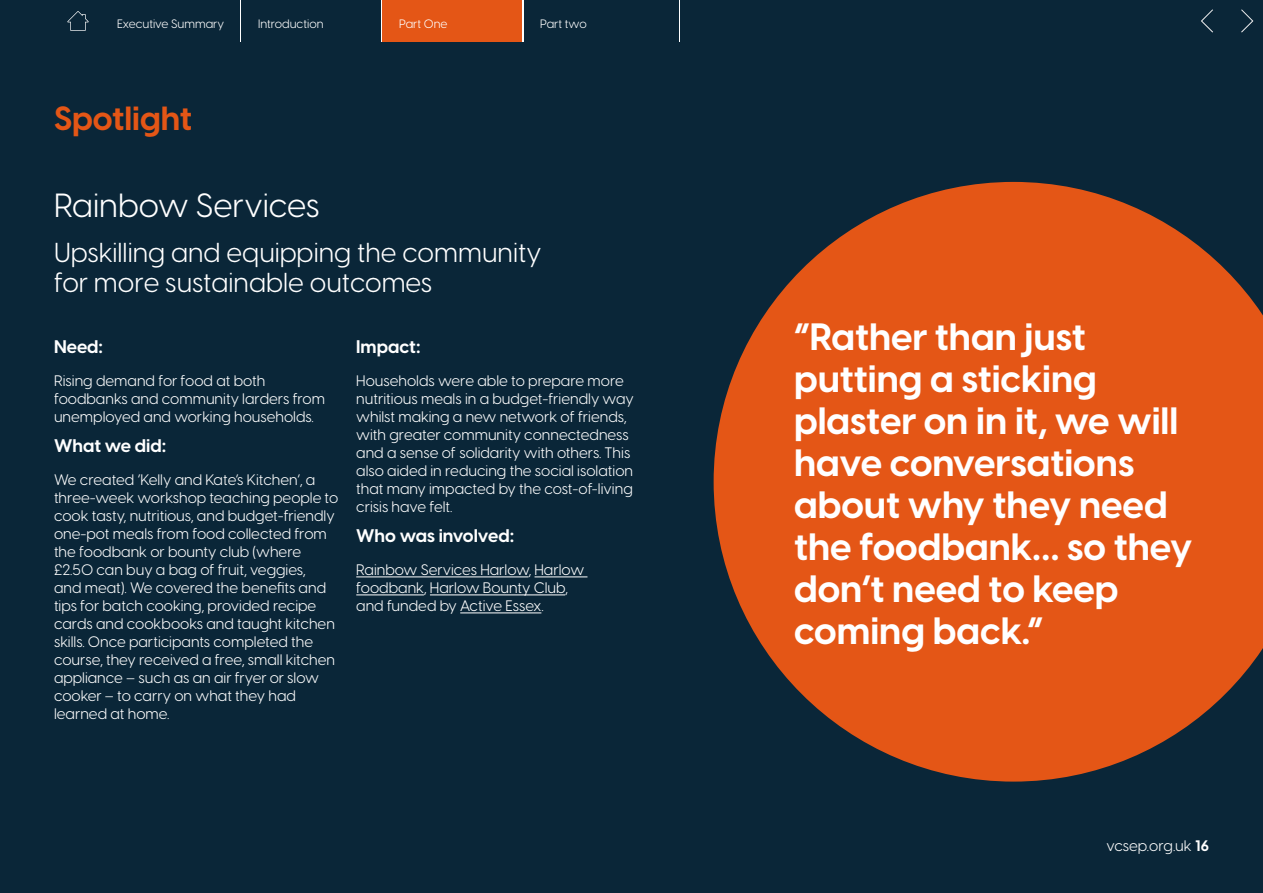
<style>
.page{position:relative;width:1263px;height:893px;background:#fff}
.page>*{position:absolute;margin:0;border:0;box-sizing:border-box;transform-origin:0 0}
.t1{font:700 37.5px/42px "Visby CF";color:#fff}
.t2{font:33px "Visby CF";color:#fff}
.t3{font:700 33px "Visby CF";color:#e45616}
.t4{font:27px/30px "Visby CF";color:#fff}
.t5{font:700 18px "Visby CF";color:#fff}
.t6{font:15px/18px "Visby CF";color:#fff}
.t7{font:12px "Visby CF";color:#fff}
.s1{font-weight:700}
</style>
<div class="page">
<div style="left:0;top:43px;width:1263px;height:850px;background:#0a2638"></div>
<svg style="left:714px;top:182px;width:549px;height:600px;fill:#e45616"></svg>
<hr style="left:356px;top:576px;width:172px;height:1px;background:#fff">
<hr style="left:534px;top:576px;width:53px;height:1px;background:#fff">
<hr style="left:356px;top:594px;width:68px;height:1px;background:#fff">
<hr style="left:430px;top:594px;width:135px;height:1px;background:#fff">
<hr style="left:460px;top:612px;width:81px;height:1px;background:#fff">
<div style="left:104px;top:0;width:136px;height:42px;background:#0a2638"></div>
<div style="left:0;top:0;width:102px;height:42px;background:#0a2638"></div>
<div style="left:680px;top:0;width:514px;height:42px;background:#0a2638"></div>
<div style="left:524px;top:0;width:154px;height:42px;background:#0a2638"></div>
<div style="left:1189px;top:0;width:36px;height:42px;background:#0a2638"></div>
<div style="left:1227px;top:0;width:36px;height:42px;background:#0a2638"></div>
<svg style="left:1201px;top:9px;width:12px;height:23px"></svg>
<svg style="left:1241px;top:9px;width:12px;height:23px"></svg>
<div style="left:242px;top:0;width:139px;height:42px;background:#0a2638"></div>
<svg style="left:67px;top:11px;width:22px;height:20px"></svg>
<div style="left:383px;top:0;width:139px;height:42px;background:#e45616"></div>
<p class="t7" style="left:117px;top:15px;width:109px">Executive Summary</p>
<p class="t7" style="left:258px;top:15px;width:67px">Introduction</p>
<p class="t7" style="left:424px;top:15px;width:23px">one</p>
<p class="t7" style="left:540px;top:15px;width:48px">Part two</p>
<p class="t7" style="left:399px;top:15px;width:50px">Part One</p>
<p class="t7" style="left:565px;top:15px;width:25px">Two</p>
<h2 class="t3" style="left:54px;top:93px;width:140px">Spotlight</h2>
<h2 class="t2" style="left:54px;top:180px;width:267px">Rainbow Services</h2>
<h3 class="t4" style="left:54px;top:235px;width:489px">Upskilling and equipping the community for more sustainable outcomes</h3>
<p class="t5" style="left:54px;top:333px;width:51px">Need:</p>
<p class="t6" style="left:54px;top:371px;width:272px">Rising demand for food at both foodbanks and community larders from unemployed and working households.</p>
<p class="t5" style="left:54px;top:432px;width:114px">What we did:</p>
<p class="t6" style="left:54px;top:470px;width:286px">We created ‘Kelly and Kate’s Kitchen’, a three-week workshop teaching people to cook tasty, nutritious, and budget-friendly one-pot meals from food collected from the foodbank or bounty club (where £2.50 can buy a bag of fruit, veggies,<br>and meat). We covered the benefits and tips for batch cooking, provided recipe cards and cookbooks and taught kitchen skills. Once participants completed the course, they received a free, small kitchen appliance – such as an air fryer or slow cooker – to carry on what they had learned at home.</p>
<p class="t5" style="left:356px;top:333px;width:66px">Impact:</p>
<p class="t6" style="left:356px;top:371px;width:279px">Households were able to prepare more nutritious meals in a budget-friendly way whilst making a new network of friends, with greater community connectedness and a sense of solidarity with others. This also aided in reducing the social isolation that many impacted by the cost-of-living crisis have felt.</p>
<p class="t5" style="left:356px;top:522px;width:160px">Who was involved:</p>
<p class="t6" style="left:356px;top:560px;width:229px">Rainbow Services Harlow, Harlow foodbank, Harlow Bounty Club, and funded by Active Essex.</p>
<h1 class="t1" style="left:794px;top:313px;width:400px">“Rather than just putting a sticking plaster on in it, we will have conversations about why they need the foodbank… so they don’t need to keep coming back.”</h1>
<p class="t6" style="left:1106px;top:836px;width:104px">vcsep.org.uk <span class="s1">16</span></p>
</div>
